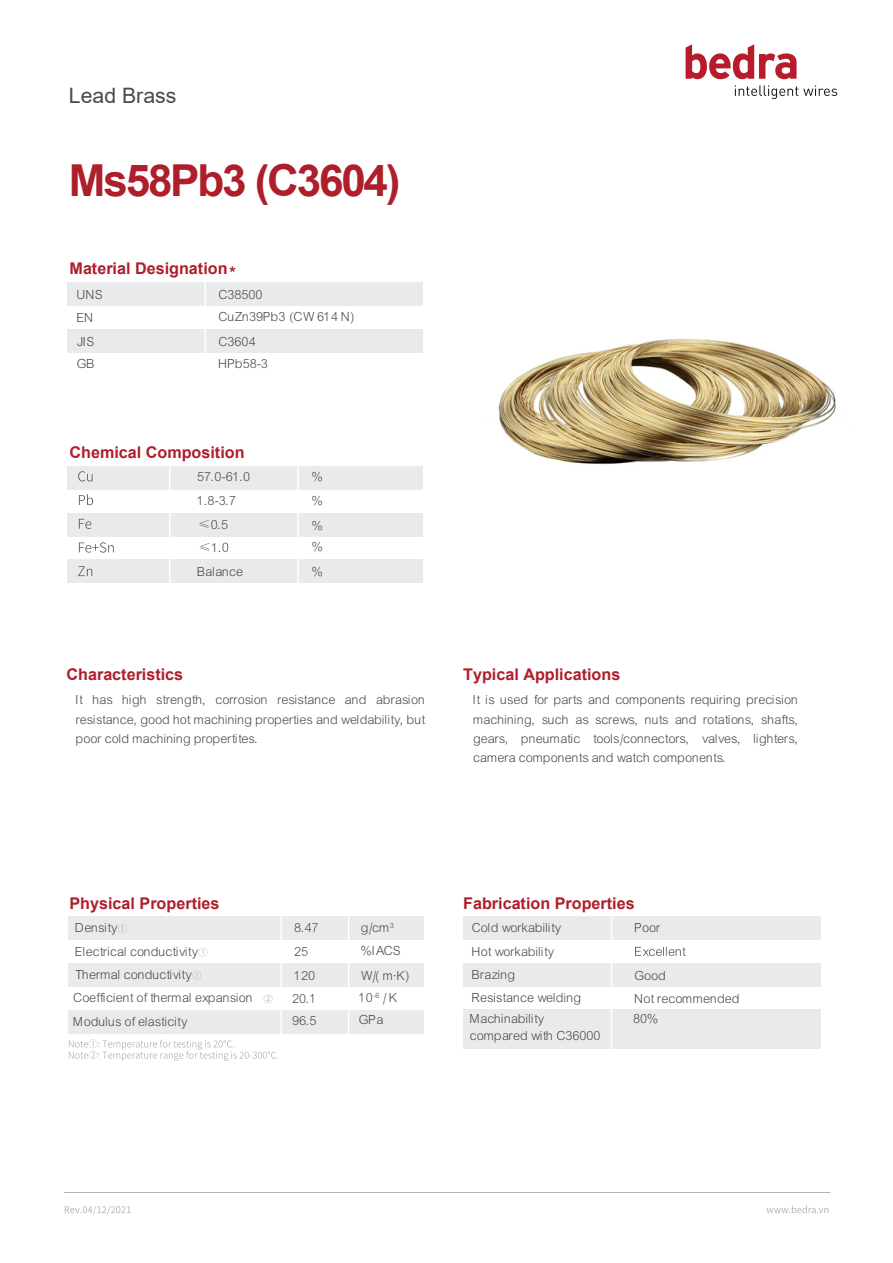
<style>
.page{position:relative;width:893px;height:1263px;background:#fff}
.page>*{position:absolute;margin:0;border:0;box-sizing:border-box;transform-origin:0 0}
.t1{font:700 44.1px "Arial";letter-spacing:-.05em;color:#ae1e2b}
.t2{font:21.3px "Arial";color:#4c4948}
.t3{font:700 16.2px "Arial";color:#ae1e2b}
.t4{font:700 16.2px "Arial";color:#a4212b}
.t5{font:13.5px/23.4px "Arial Lgt";color:#4c4948}
.s1{font-family:"Adobe Song Std";font-weight:300}
</style>
<div class="page">
<div style="left:67px;top:282px;width:355px;height:23px;background:#e9eaec"></div>
<div style="left:67px;top:329px;width:355px;height:23px;background:#e9eaec"></div>
<hr style="left:204px;top:280px;width:2px;height:74px;background:#fff">
<div style="left:67px;top:513px;width:355px;height:24px;background:#e9eaec"></div>
<div style="left:67px;top:466px;width:355px;height:24px;background:#e9eaec"></div>
<hr style="left:169px;top:465px;width:2px;height:73px;background:#fff">
<hr style="left:297px;top:465px;width:2px;height:73px;background:#fff">
<div style="left:67px;top:560px;width:355px;height:23px;background:#e9eaec"></div>
<div style="left:68px;top:916px;width:356px;height:24px;background:#e9eaec"></div>
<div style="left:68px;top:963px;width:356px;height:24px;background:#e9eaec"></div>
<div style="left:68px;top:1010px;width:356px;height:23px;background:#e9eaec"></div>
<hr style="left:280px;top:916px;width:2px;height:176px;background:#fff">
<hr style="left:348px;top:916px;width:1px;height:176px;background:#fff">
<svg style="left:312px;top:923px;width:6px;height:9px"></svg>
<svg style="left:302px;top:947px;width:5px;height:9px"></svg>
<svg style="left:310px;top:994px;width:3px;height:9px"></svg>
<hr style="left:169px;top:535px;width:2px;height:95px;background:#fff">
<hr style="left:297px;top:535px;width:2px;height:95px;background:#fff">
<svg style="left:78px;top:471px;width:15px;height:10px"></svg>
<svg style="left:79px;top:494px;width:14px;height:11px"></svg>
<svg style="left:79px;top:519px;width:12px;height:10px"></svg>
<svg style="left:79px;top:542px;width:35px;height:11px"></svg>
<svg style="left:78px;top:566px;width:14px;height:10px"></svg>
<svg style="left:222px;top:543px;width:6px;height:9px"></svg>
<div style="left:463px;top:916px;width:357px;height:24px;background:#e9eaec"></div>
<div style="left:463px;top:963px;width:357px;height:24px;background:#e9eaec"></div>
<hr style="left:611px;top:916px;width:1px;height:164px;background:#fff">
<svg style="left:635px;top:947px;width:51px;height:9px"></svg>
<div style="left:463px;top:1009px;width:357px;height:40px;background:#e9eaec"></div>
<hr style="left:611px;top:987px;width:1px;height:80px;background:#fff">
<svg style="left:69px;top:1039px;width:209px;height:22px"></svg>
<svg style="left:118px;top:924px;width:9px;height:9px"></svg>
<svg style="left:192px;top:971px;width:9px;height:8px"></svg>
<svg style="left:199px;top:948px;width:8px;height:8px"></svg>
<svg style="left:264px;top:994px;width:8px;height:9px"></svg>
<svg style="left:685px;top:44px;width:152px;height:56px"></svg>
<hr style="left:64px;top:1192px;width:765px;height:1px;background:#b5b4b4">
<svg style="left:766px;top:1206px;width:62px;height:7px"></svg>
<svg style="left:65px;top:1206px;width:66px;height:9px"></svg>
<img style="left:498px;top:338px;width:338px;height:127px">
<h2 class="t2" style="left:69px;top:81px;width:109px">Lead Brass</h2>
<h1 class="t1" style="left:69px;top:151px;width:333px">Ms58Pb3 (C3604)</h1>
<p class="t3" style="left:70px;top:258px;width:160px">Material Designation</p>
<p class="t4" style="left:230px;top:262px;width:8px">*</p>
<p class="t5" style="left:219px;top:305px;width:137px">CuZn39Pb3 <span class="s1">(</span>CW 614 N)</p>
<p class="t5" style="left:77px;top:283px;width:27px">UNS</p>
<p class="t5" style="left:77px;top:330px;width:19px">JIS</p>
<p class="t5" style="left:219px;top:283px;width:45px">C38500</p>
<p class="t5" style="left:219px;top:330px;width:38px">C3604</p>
<p class="t5" style="left:77px;top:306px;width:18px">EN</p>
<p class="t5" style="left:77px;top:352px;width:20px">GB</p>
<p class="t5" style="left:219px;top:352px;width:51px">HPb58-3</p>
<p class="t3" style="left:70px;top:441px;width:177px">Chemical Composition</p>
<p class="t5" style="left:198px;top:465px;width:55px">57.0-61.0<br>1.8-3.7 <span class="s1">≤</span>0.5 <span class="s1">≤</span>1.</p>
<p class="t5" style="left:198px;top:560px;width:48px">Balance</p>
<p class="t3" style="left:67px;top:663px;width:118px">Characteristics</p>
<p class="t5" style="left:312px;top:465px;width:13px;line-height:24.2px;text-align:justify">% % %</p>
<p class="t5" style="left:312px;top:535px;width:13px;line-height:24.2px">% %</p>
<p class="t3" style="left:463px;top:663px;width:159px">Typical Applications</p>
<p class="t5" style="left:76px;top:690px;width:351px;line-height:19.2px;text-align:justify">It has high strength, corrosion resistance and abrasion resistance, good hot machining properties and weldability, but poor cold machining propertites.</p>
<p class="t5" style="left:474px;top:690px;width:327px;line-height:19.2px;text-align:justify">It is used for parts and components requiring precision machining, such as screws, nuts and rotations, shafts, gears, pneumatic tools/connectors, valves, lighters, camera components and watch components.</p>
<p class="t3" style="left:70px;top:893px;width:151px">Physical Properties</p>
<p class="t5" style="left:76px;top:916px;width:43px">Density</p>
<p class="t5" style="left:76px;top:963px;width:118px">Thermal conductivity</p>
<p class="t5" style="left:76px;top:940px;width:124px">Electrical conductivity</p>
<p class="t5" style="left:74px;top:986px;width:181px">Coefficient of thermal expansion<br>Modulus of elasticity</p>
<p class="t5" style="left:293px;top:916px;width:24px">8.4<br>2<br>120<br>20.</p>
<p class="t5" style="left:293px;top:1009px;width:26px">96.5</p>
<p class="t5" style="left:362px;top:916px;width:41px">g/cm<sup>3 </sup>%IACS</p>
<p class="t5" style="left:360px;top:987px;width:40px;line-height:21.8px">10<sup>-6</sup> / K<br>GPa</p>
<p class="t5" style="left:362px;top:964px;width:50px">W/( m·K)</p>
<p class="t3" style="left:463px;top:893px;width:173px">Fabrication Properties</p>
<p class="t5" style="left:473px;top:916px;width:111px">Cold workability<br>Hot workability<br>Brazing<br>Resistance welding</p>
<p class="t5" style="left:471px;top:1011px;width:132px;line-height:16.2px">Machinability compared with C36000</p>
<p class="t5" style="left:635px;top:916px;width:27px">Poor</p>
<p class="t5" style="left:635px;top:963px;width:107px">Good<br>Not recommended</p>
<p class="t5" style="left:634px;top:1007px;width:27px">80%</p>
</div>
